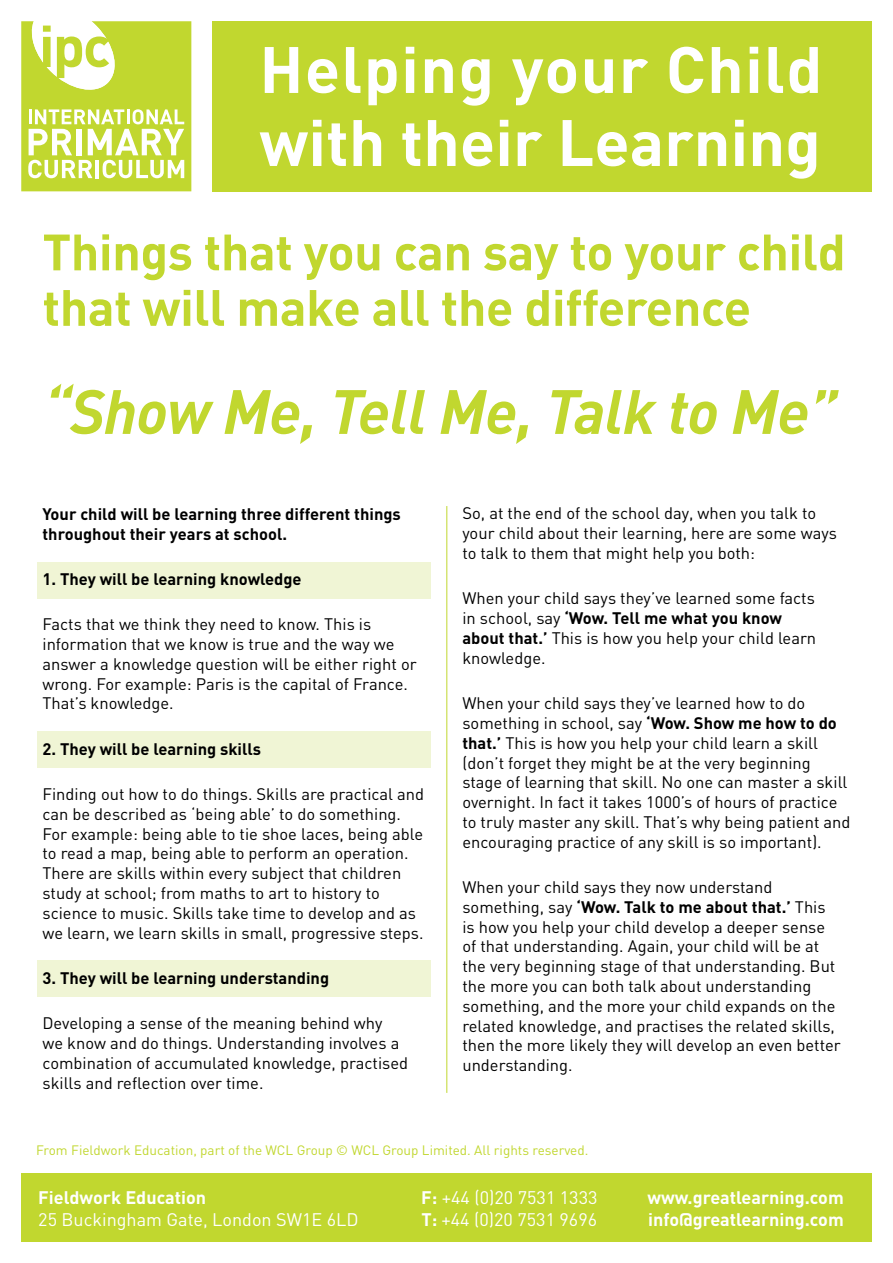
<style>
.page{position:relative;width:893px;height:1263px;background:#fff}
.page>*{position:absolute;margin:0;border:0;box-sizing:border-box;transform-origin:0 0}
.t1{font:700 64.5px/73.1px "DIN";color:#fff}
.t2{font:italic 700 61.5px "DIN";letter-spacing:-.015em;color:#c1d72f}
.t3{font:700 50.25px/55.5px "DIN";letter-spacing:-.01em;color:#c1d72f}
.t4{font:18px "DIN";color:#fff}
.t5{font:700 18px "DIN";color:#fff}
.t6{font:16.5px/19.8px "DIN";color:#000}
.t7{font:700 16.5px/19.8px "DIN";color:#000}
.t8{font:13.5px "DIN";color:#c1d72f}
.s1{font-weight:700}
</style>
<div class="page">
<div style="left:37px;top:562px;width:394px;height:36px;background:#f0f5d5"></div>
<div style="left:37px;top:732px;width:394px;height:36px;background:#f0f5d5"></div>
<div style="left:37px;top:960px;width:394px;height:36px;background:#f0f5d5"></div>
<hr style="left:446px;top:506px;width:1px;height:587px;background:#c1d72f">
<div style="left:213px;top:21px;width:659px;height:170px;background:#c1d72f"></div>
<svg style="left:21px;top:21px;width:170px;height:170px"></svg>
<div style="left:21px;top:1174px;width:851px;height:68px;background:#c1d72f"></div>
<h1 class="t1" style="left:259px;top:30px;width:565px">Helping your Child with their Learning</h1>
<h3 class="t3" style="left:43px;top:222px;width:805px">Things that you can say to your child that will make all the difference</h3>
<h2 class="t2" style="left:43px;top:372px;width:796px">“Show Me, Tell Me, Talk to Me”</h2>
<p class="t7" style="left:43px;top:503px;width:360px">Your child will be learning three different things throughout their years at school.</p>
<p class="t7" style="left:43px;top:568px;width:261px">1. They will be learning knowledge</p>
<p class="t6" style="left:43px;top:614px;width:376px">Facts that we think they need to know. This is information that we know is true and the way we answer a knowledge question will be either right or wrong. For example: Paris is the capital of France.<br>That’s knowledge.</p>
<p class="t7" style="left:43px;top:738px;width:220px">2. They will be learning skills</p>
<p class="t6" style="left:43px;top:784px;width:383px">Finding out how to do things. Skills are practical and can be described as ‘being able’ to do something.<br>For example: being able to tie shoe laces, being able to read a map, being able to perform an operation.<br>There are skills within every subject that children study at school; from maths to art to history to science to music. Skills take time to develop and as we learn, we learn skills in small, progressive steps.</p>
<p class="t7" style="left:43px;top:967px;width:288px">3. They will be learning understanding</p>
<p class="t6" style="left:43px;top:1013px;width:367px">Developing a sense of the meaning behind why<br>we know and do things. Understanding involves a combination of accumulated knowledge, practised skills and reflection over time.</p>
<p class="t6" style="left:462px;top:503px;width:376px">So, at the end of the school day, when you talk to your child about their learning, here are some ways to talk to them that might help you both:</p>
<p class="t6" style="left:462px;top:588px;width:355px">When your child says they’ve learned some facts in school, say <span class="s1">‘Wow. Tell me what you know about that.’</span> This is how you help your child learn knowledge.</p>
<p class="t6" style="left:462px;top:693px;width:390px">When your child says they’ve learned how to do something in school, say <span class="s1">‘Wow. Show me how to do that.’</span> This is how you help your child learn a skill (don’t forget they might be at the very beginning stage of learning that skill. No one can master a skill overnight. In fact it takes 1000’s of hours of practice to truly master any skill. That’s why being patient and encouraging practice of any skill is so important).</p>
<p class="t6" style="left:462px;top:877px;width:380px">When your child says they now understand something, say <span class="s1">‘Wow. Talk to me about that.’</span> This is how you help your child develop a deeper sense of that understanding. Again, your child will be at the very beginning stage of that understanding. But the more you can both talk about understanding something, and the more your child expands on the related knowledge, and practises the related skills, then the more likely they will develop an even better understanding.</p>
<p class="t8" style="left:36px;top:1141px;width:554px">From Fieldwork Education, part of the WCL Group © WCL Group Limited. All rights reserved.</p>
<p class="t5" style="left:38px;top:1185px;width:169px">Fieldwork Education</p>
<p class="t4" style="left:421px;top:1186px;width:178px"><span class="s1">F:</span> +44 (0)20 7531 1333</p>
<p class="t5" style="left:647px;top:1185px;width:198px">www.greatlearning.com</p>
<p class="t4" style="left:38px;top:1208px;width:322px">25 Buckingham Gate, London SW1E 6LD</p>
<p class="t4" style="left:421px;top:1208px;width:177px"><span class="s1">T:</span> +44 (0)20 7531 9696</p>
<p class="t5" style="left:648px;top:1208px;width:197px">info@greatlearning.com</p>
</div>
